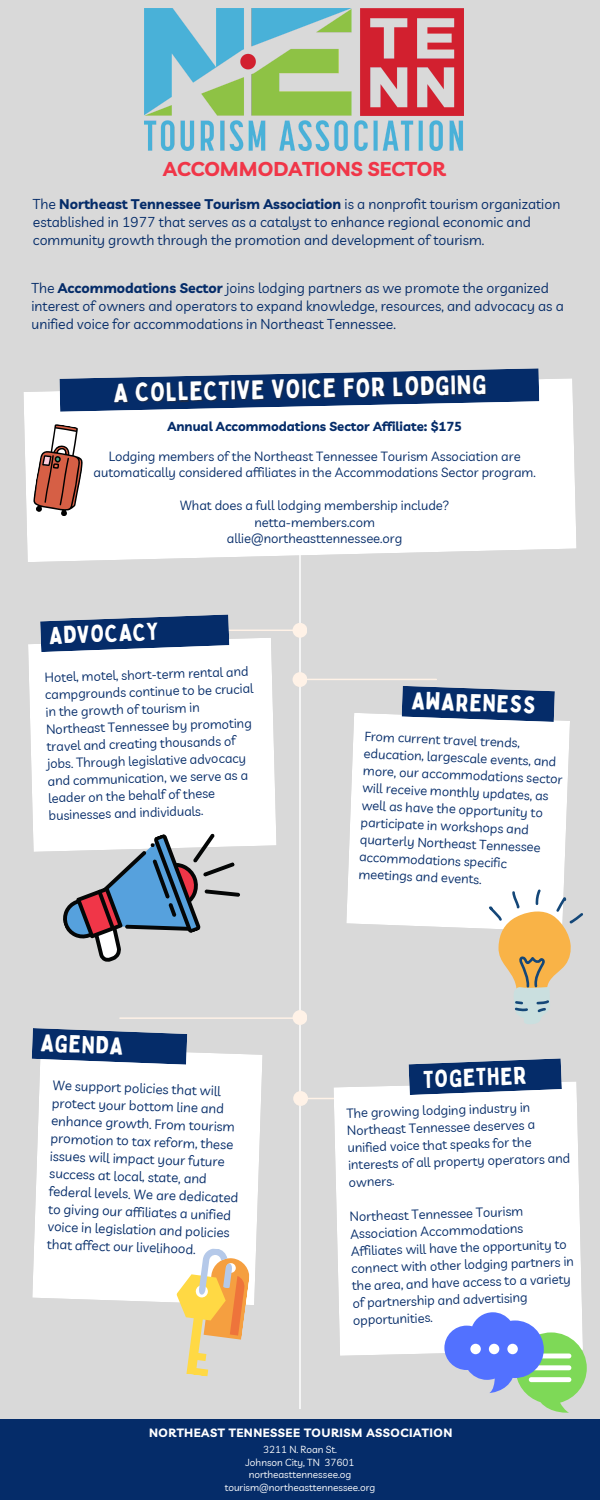
<style>
.page{position:relative;width:600px;height:1500px;background:#d9d9d9}
.page>*{position:absolute;margin:0;border:0;box-sizing:border-box;transform-origin:0 0}
.t1{font:26px "Bobby Jones";color:#fff}
.t2{font:24px "Bobby Jones";color:#fff}
.t3{font:700 20px "Livvic";color:#f03648}
.t4{font:14px/18px "Livvic";color:#052c69}
.t5{font:13.3px/17.7px "Livvic";color:#052c69}
.t6{font:13px/17.2px "Livvic";color:#052c69}
.t7{font:700 13px "Livvic";color:#052c69}
.t8{font:700 12px "Livvic";letter-spacing:.04em;color:#fff}
.t9{font:10px "Livvic";color:#fff}
.s1{font-weight:700}
</style>
<div class="page">
<div style="left:24px;top:378px;width:552px;height:184px;background:#fff"></div>
<hr style="left:299px;top:516px;width:2px;height:893px;background:#fff">
<hr style="left:212px;top:630px;width:86px;height:1px;background:#fff2e7">
<hr style="left:120px;top:1017px;width:179px;height:2px;background:#fff2e7">
<hr style="left:301px;top:1098px;width:156px;height:1px;background:#fff2e7">
<hr style="left:301px;top:679px;width:135px;height:1px;background:#fff2e7">
<div style="left:334px;top:1082px;width:248px;height:274px;background:#fff"></div>
<div style="left:293px;top:623px;width:14px;height:15px;background:#fff2e7;border-radius:50%"></div>
<div style="left:293px;top:672px;width:14px;height:15px;background:#fff2e7;border-radius:50%"></div>
<div style="left:0;top:1420px;width:600px;height:80px;background:#052c69"></div>
<div style="left:28px;top:638px;width:248px;height:214px;background:#fff"></div>
<div style="left:346px;top:713px;width:224px;height:216px;background:#fff"></div>
<div style="left:32px;top:1052px;width:230px;height:253px;background:#fff"></div>
<div style="left:293px;top:1010px;width:14px;height:15px;background:#fff2e7;border-radius:50%"></div>
<div style="left:293px;top:1091px;width:15px;height:15px;background:#fff2e7;border-radius:50%"></div>
<svg style="left:59px;top:368px;width:480px;height:44px"></svg>
<svg style="left:40px;top:614px;width:189px;height:38px"></svg>
<svg style="left:32px;top:1028px;width:155px;height:37px"></svg>
<svg style="left:402px;top:686px;width:153px;height:36px"></svg>
<svg style="left:409px;top:1058px;width:153px;height:37px"></svg>
<svg style="left:57px;top:833px;width:184px;height:129px"></svg>
<svg style="left:166px;top:1247px;width:86px;height:130px"></svg>
<svg style="left:489px;top:889px;width:94px;height:135px"></svg>
<svg style="left:444px;top:1312px;width:143px;height:101px"></svg>
<div style="left:470px;top:1344px;width:11px;height:10px;background:#fff;border-radius:50%"></div>
<div style="left:489px;top:1344px;width:10px;height:10px;background:#fff;border-radius:50%"></div>
<div style="left:507px;top:1344px;width:11px;height:10px;background:#fff;border-radius:50%"></div>
<svg style="left:31px;top:422px;width:58px;height:96px"></svg>
<img style="left:145px;top:8px;width:319px;height:143px">
<p class="t3" style="left:163px;top:156px;width:284px">ACCOMMODATIONS SECTOR</p>
<p class="t4" style="left:33px;top:194px;width:529px">The <span class="s1">Northeast Tennessee Tourism Association</span> is a nonprofit tourism organization established in 1977 that serves as a catalyst to enhance regional economic and community growth through the promotion and development of tourism.</p>
<p class="t4" style="left:32px;top:278px;width:534px">The <span class="s1">Accommodations Sector</span> joins lodging partners as we promote the organized interest of owners and operators to expand knowledge, resources, and advocacy as a unified voice for accommodations in Northeast Tennessee.</p>
<p class="t1" style="left:114px;top:376px;width:374px;rotate:-1deg">A COLLECTIVE VOICE FOR LODGING</p>
<p class="t7" style="left:167px;top:418px;width:296px">Annual Accommodations Sector Affiliate: $175</p>
<p class="t6" style="left:94px;top:448px;width:444px;line-height:16.5px;text-align:center">Lodging members of the Northeast Tennessee Tourism Association are automatically considered affiliates in the Accommodations Sector program.</p>
<p class="t6" style="left:180px;top:497px;width:271px">What does a full lodging membership include?</p>
<p class="t6" style="left:254px;top:513px;width:122px">netta-members.com</p>
<p class="t6" style="left:227px;top:530px;width:177px">allie@northeasttennessee.org</p>
<p class="t2" style="left:49px;top:620px;width:111px;rotate:-2deg">ADVOCACY</p>
<p class="t6" style="left:44px;top:669px;width:211px;rotate:-2deg">Hotel, motel, short-term rental and campgrounds continue to be crucial in the growth of tourism in<br>Northeast Tennessee by promoting travel and creating thousands of jobs. Through legislative advocacy and communication, we serve as a leader on the behalf of these businesses and individuals.</p>
<p class="t2" style="left:41px;top:1028px;width:84px;rotate:2deg">AGENDA</p>
<p class="t5" style="left:53px;top:1076px;width:191px;rotate:2deg">We support policies that will protect your bottom line and enhance growth. From tourism promotion to tax reform, these issues will impact your future success at local, state, and federal levels. We are dedicated to giving our affiliates a unified voice in legislation and policies that affect our livelihood.</p>
<p class="t2" style="left:412px;top:685px;width:125px;rotate:2deg">AWARENESS</p>
<p class="t6" style="left:365px;top:726px;width:202px;rotate:3deg">From current travel trends, education, largescale events, and more, our accommodations sector will receive monthly updates, as well as have the opportunity to participate in workshops and quarterly Northeast Tennessee accommodations specific meetings and events.</p>
<p class="t2" style="left:423px;top:1064px;width:105px;rotate:-2deg">TOGETHER</p>
<p class="t6" style="left:346px;top:1105px;width:224px;rotate:-2deg">The growing lodging industry in<br>Northeast Tennessee deserves a unified voice that speaks for the interests of all property operators and owners.</p>
<p class="t6" style="left:349px;top:1208px;width:224px;rotate:-2deg">Northeast Tennessee Tourism<br>Association Accommodations<br>Affiliates will have the opportunity to connect with other lodging partners in the area, and have access to a variety of partnership and advertising opportunities.</p>
<p class="t8" style="left:149px;top:1425px;width:305px">NORTHEAST TENNESSEE TOURISM ASSOCIATION</p>
<p class="t9" style="left:263px;top:1443px;width:75px">3211 N. Roan St.</p>
<p class="t9" style="left:245px;top:1456px;width:111px">Johnson City, TN 37601</p>
<p class="t9" style="left:249px;top:1468px;width:104px">northeasttennessee.og</p>
<p class="t9" style="left:225px;top:1481px;width:152px">tourism@northeasttennessee.org</p>
</div>
